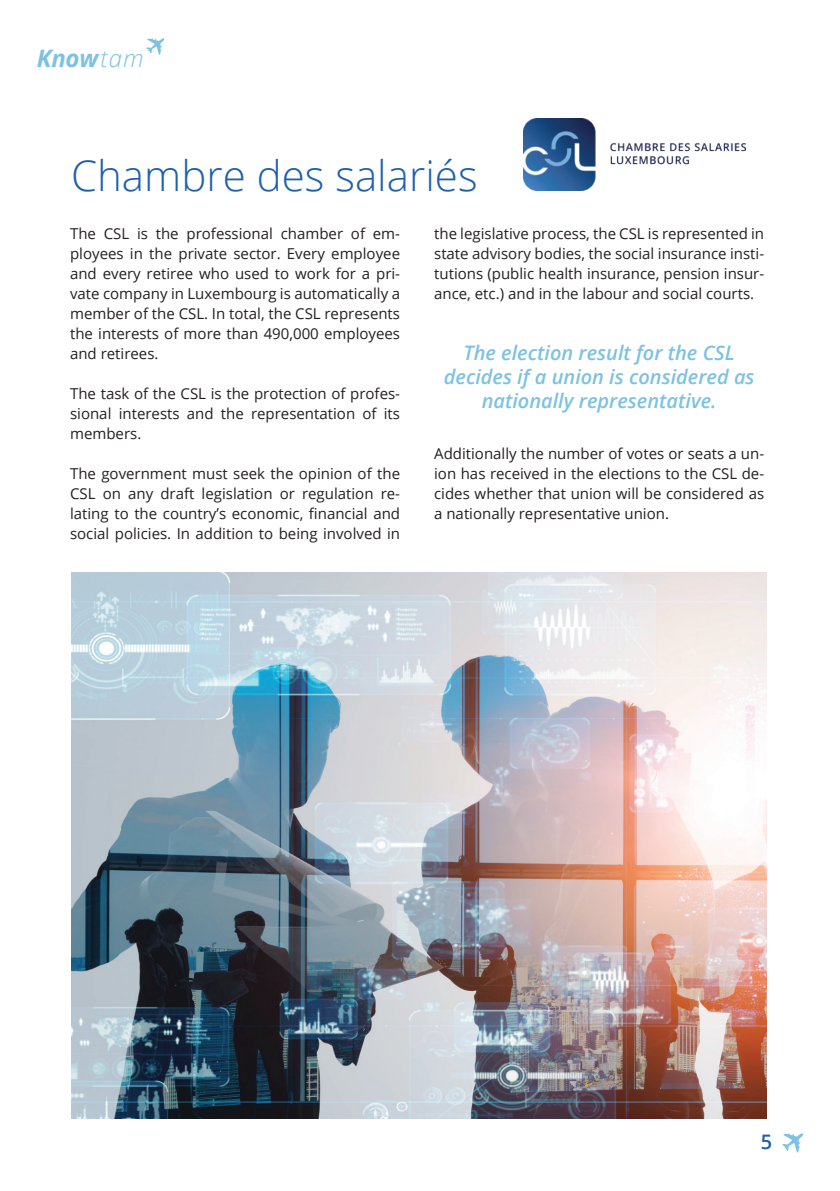
<style>
.page{position:relative;width:840px;height:1191px;background:#fff}
.page>*{position:absolute;margin:0;border:0;box-sizing:border-box;transform-origin:0 0}
.t1{font:300 42px "Open Sans";color:#1e60ae}
.t2{font:italic 700 24px "Open Sans";color:#7dc1e3}
.t3{font:italic 600 20px/24px "Open Sans";color:#7dc1e3;text-align:center}
.t4{font:600 20px "Open Sans";color:#1e60ae}
.t5{font:15px/20px "Open Sans";color:#231f20;text-align:justify}
.s1{font-weight:300}
</style>
<div class="page">
<svg style="left:146px;top:38px;width:18px;height:17px"></svg>
<img style="left:71px;top:573px;width:695px;height:546px">
<img style="left:523px;top:119px;width:221px;height:72px">
<svg style="left:782px;top:1133px;width:21px;height:19px"></svg>
<h2 class="t2" style="left:37px;top:42px;width:108px">Know<span class="s1">tam</span></h2>
<h1 class="t1" style="left:71px;top:147px;width:408px">Chambre des salariés</h1>
<p class="t5" style="left:70px;top:223px;width:331px">The CSL is the professional chamber of em&shy;ployees in the private sector. Every employee and every retiree who used to work for a pri&shy;vate company in Luxembourg is automatically a member of the CSL. In total, the CSL represents the interests of more than 490,000 employees and retirees.</p>
<p class="t5" style="left:70px;top:383px;width:331px">The task of the CSL is the protection of profes&shy;sional interests and the representation of its members.</p>
<p class="t5" style="left:70px;top:463px;width:331px">The government must seek the opinion of the CSL on any draft legislation or regulation re&shy;lating to the country’s economic, financial and social policies. In addition to being involved in</p>
<p class="t5" style="left:434px;top:223px;width:331px">the legislative process, the CSL is represented in state advisory bodies, the social insurance insti&shy;tutions (public health insurance, pension insur&shy;ance, etc.) and in the labour and social courts.</p>
<h3 class="t3" style="left:443px;top:340px;width:312px">The election result for the CSL decides if a union is considered as nationally representative.</h3>
<p class="t5" style="left:434px;top:443px;width:331px">Additionally the number of votes or seats a un&shy;ion has received in the elections to the CSL de&shy;cides whether that union will be considered as a nationally representative union.</p>
<h3 class="t4" style="left:760px;top:1127px;width:13px">5</h3>
</div>
